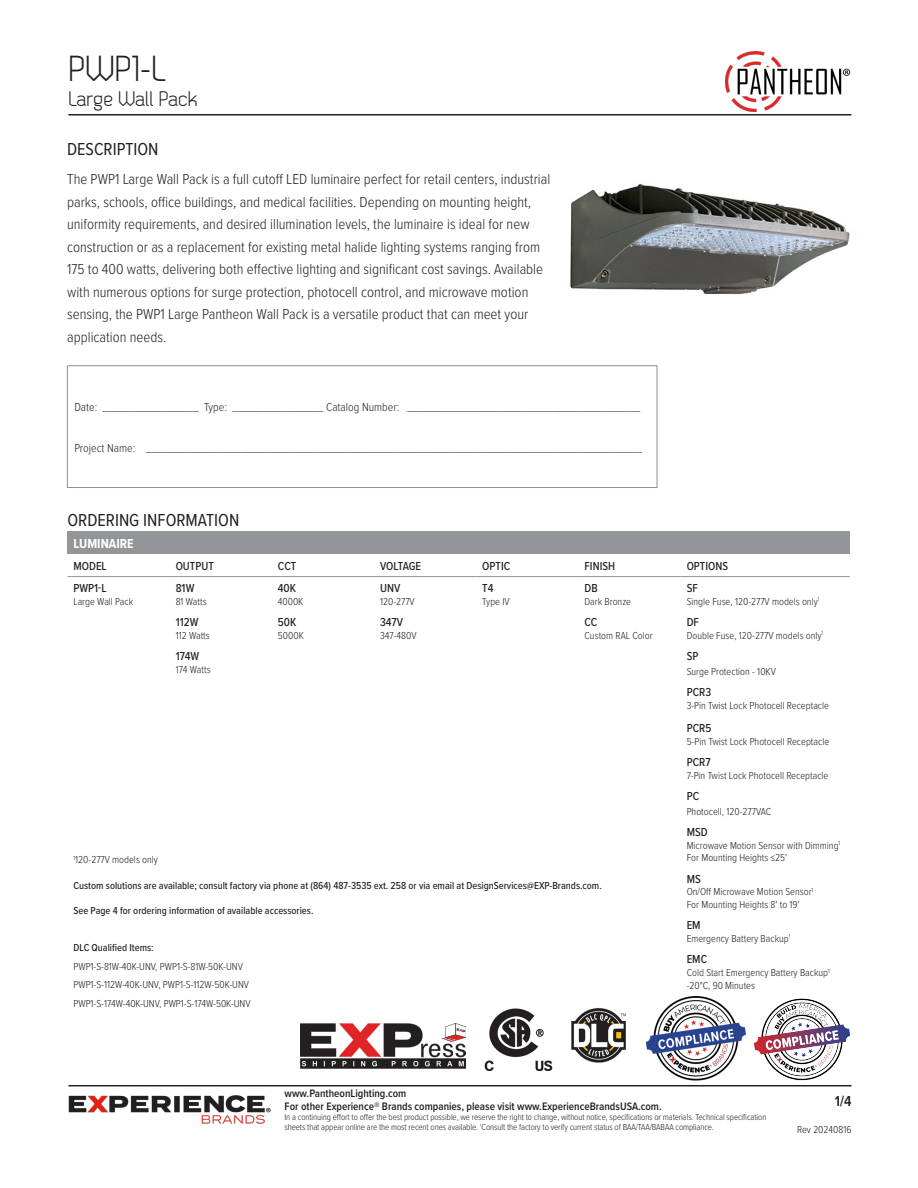
<style>
.page{position:relative;width:918px;height:1188px;background:#fff}
.page>*{position:absolute;margin:0;border:0;box-sizing:border-box;transform-origin:0 0}
.t1{font:36px "Dekar";color:#231f20}
.t2{font:21px "Dekar";color:#231f20}
.t3{font:18px "Proxima Nova Cond";color:#231f20}
.Description_Text{font:300 15px/22.5px "Proxima Nova Cond";color:#231f20}
.t4{font:600 15px "Proxima Nova Cond";color:#231f20}
.Ordering_Info_Title{font:700 13.5px "Proxima Nova Cond";color:#fff}
.t5{font:300 12px "Proxima Nova Cond";color:#231f20}
.Ordering_Info_Text{font:500 12px "Proxima Nova Cond";color:#231f20}
.t6{font:600 11.25px/12.8px "Proxima Nova Cond";color:#231f20}
.Ordering_Info_Text-2{font:300 10.5px/18.6px "Proxima Nova Cond";color:#231f20}
.Ordering_Info_Text-3{font:500 10.5px "Proxima Nova Cond";color:#231f20}
.t7{font:300 9px/9.8px "Proxima Nova Cond";letter-spacing:-.01em;color:#231f20}
.s1{font-weight:500}
</style>
<div class="page">
<hr style="left:68px;top:114px;width:783px;height:2px;background:#231f20">
<hr style="left:68px;top:1085px;width:783px;height:1px;background:#231f20">
<img style="left:68px;top:1095px;width:203px;height:29px">
<img style="left:725px;top:52px;width:125px;height:59px">
<div style="left:68px;top:532px;width:782px;height:22px;background:#939598"></div>
<hr style="left:68px;top:576px;width:102px;height:1px;background:#939598">
<hr style="left:170px;top:576px;width:102px;height:1px;background:#939598">
<hr style="left:272px;top:576px;width:102px;height:1px;background:#939598">
<hr style="left:374px;top:576px;width:102px;height:1px;background:#939598">
<hr style="left:476px;top:576px;width:102px;height:1px;background:#939598">
<hr style="left:579px;top:576px;width:102px;height:1px;background:#939598">
<hr style="left:681px;top:576px;width:169px;height:1px;background:#939598">
<div style="left:67px;top:366px;width:590px;height:122px;border:1px solid #8e9093"></div>
<img style="left:570px;top:184px;width:280px;height:111px">
<img style="left:484px;top:1008px;width:69px;height:62px">
<img style="left:571px;top:1008px;width:55px;height:55px">
<img style="left:646px;top:997px;width:100px;height:84px">
<img style="left:754px;top:998px;width:96px;height:83px">
<img style="left:300px;top:1023px;width:166px;height:45px">
<h1 class="t1" style="left:68px;top:51px;width:99px">PWP1-L</h1>
<h2 class="t2" style="left:68px;top:89px;width:131px">Large Wall Pack</h2>
<h1 class="t3" style="left:67px;top:136px;width:93px">DESCRIPTION</h1>
<p class="Description_Text" style="left:67px;top:167px;width:485px">The PWP1 Large Wall Pack is a full cutoff LED luminaire perfect for retail centers, industrial parks, schools, office buildings, and medical facilities. Depending on mounting height, uniformity requirements, and desired illumination levels, the luminaire is ideal for new construction or as a replacement for existing metal halide lighting systems ranging from 175 to 400 watts, delivering both effective lighting and significant cost savings. Available with numerous options for surge protection, photocell control, and microwave motion sensing, the PWP1 Large Pantheon Wall Pack is a versatile product that can meet your application needs.</p>
<h1 class="t5" style="left:74px;top:398px;width:567px">Date: ___________________ Type: __________________ Catalog Number: ______________________________________________</h1>
<h1 class="t5" style="left:74px;top:440px;width:569px">Project Name: __________________________________________________________________________________________________</h1>
<h1 class="t3" style="left:68px;top:506px;width:173px">ORDERING INFORMATION</h1>
<p class="Ordering_Info_Title" style="left:74px;top:534px;width:62px">LUMINAIRE</p>
<p class="Ordering_Info_Text" style="left:74px;top:557px;width:35px">MODEL</p>
<p class="Ordering_Info_Text" style="left:176px;top:557px;width:40px">OUTPUT</p>
<p class="Ordering_Info_Text" style="left:278px;top:557px;width:20px">CCT</p>
<p class="Ordering_Info_Text" style="left:380px;top:557px;width:43px">VOLTAGE</p>
<p class="Ordering_Info_Text" style="left:482px;top:557px;width:29px">OPTIC</p>
<p class="Ordering_Info_Text" style="left:585px;top:557px;width:32px">FINISH</p>
<p class="Ordering_Info_Text" style="left:687px;top:557px;width:43px">OPTIONS</p>
<p class="Ordering_Info_Text" style="left:74px;top:579px;width:35px">PWP1-L</p>
<p class="Ordering_Info_Text-2" style="left:74px;top:591px;width:61px">Large Wall Pack</p>
<p class="Ordering_Info_Text" style="left:687px;top:579px;width:13px">SF</p>
<p class="Ordering_Info_Text-2" style="left:687px;top:591px;width:134px">Single Fuse, 120-277V models only<sup>1</sup></p>
<p class="Ordering_Info_Text" style="left:176px;top:579px;width:20px">81W</p>
<p class="Ordering_Info_Text-2" style="left:176px;top:591px;width:33px">81 Watts</p>
<p class="Ordering_Info_Text" style="left:278px;top:579px;width:20px">40K</p>
<p class="Ordering_Info_Text-2" style="left:278px;top:591px;width:27px">4000K</p>
<p class="Ordering_Info_Text" style="left:380px;top:579px;width:22px">UNV</p>
<p class="Ordering_Info_Text-2" style="left:380px;top:591px;width:36px">120-277V</p>
<p class="Ordering_Info_Text" style="left:482px;top:579px;width:13px">T4</p>
<p class="Ordering_Info_Text-2" style="left:482px;top:591px;width:29px">Type IV</p>
<p class="Ordering_Info_Text" style="left:585px;top:579px;width:15px">DB</p>
<p class="Ordering_Info_Text-2" style="left:585px;top:591px;width:48px">Dark Bronze</p>
<p class="Ordering_Info_Text" style="left:176px;top:613px;width:24px">112W</p>
<p class="Ordering_Info_Text-2" style="left:176px;top:625px;width:36px">112 Watts</p>
<p class="Ordering_Info_Text" style="left:278px;top:613px;width:20px">50K</p>
<p class="Ordering_Info_Text-2" style="left:278px;top:625px;width:27px">5000K</p>
<p class="Ordering_Info_Text" style="left:380px;top:613px;width:25px">347V</p>
<p class="Ordering_Info_Text-2" style="left:380px;top:625px;width:38px">347-480V</p>
<p class="Ordering_Info_Text" style="left:585px;top:613px;width:14px">CC</p>
<p class="Ordering_Info_Text-2" style="left:585px;top:625px;width:70px">Custom RAL Color</p>
<p class="Ordering_Info_Text" style="left:687px;top:613px;width:14px">DF</p>
<p class="Ordering_Info_Text-2" style="left:687px;top:625px;width:138px">Double Fuse, 120-277V models only<sup>1</sup></p>
<p class="Ordering_Info_Text" style="left:176px;top:647px;width:25px">174W</p>
<p class="Ordering_Info_Text-2" style="left:176px;top:659px;width:36px">174 Watts</p>
<p class="Ordering_Info_Text" style="left:687px;top:647px;width:13px">SP</p>
<p class="Ordering_Info_Text-2" style="left:687px;top:661px;width:91px">Surge Protection - 10KV</p>
<p class="Ordering_Info_Text" style="left:687px;top:683px;width:26px">PCR3</p>
<p class="Ordering_Info_Text-2" style="left:687px;top:695px;width:144px">3-Pin Twist Lock Photocell Receptacle</p>
<p class="Ordering_Info_Text" style="left:687px;top:719px;width:26px">PCR5</p>
<p class="Ordering_Info_Text-2" style="left:687px;top:731px;width:144px">5-Pin Twist Lock Photocell Receptacle</p>
<p class="Ordering_Info_Text" style="left:687px;top:753px;width:25px">PCR7</p>
<p class="Ordering_Info_Text-2" style="left:687px;top:765px;width:143px">7-Pin Twist Lock Photocell Receptacle</p>
<p class="Ordering_Info_Text" style="left:687px;top:787px;width:14px">PC</p>
<p class="Ordering_Info_Text-2" style="left:687px;top:801px;width:86px">Photocell, 120-277VAC</p>
<p class="Ordering_Info_Text-2" style="left:74px;top:850px;width:86px"><sup>1</sup>120-277V models only</p>
<p class="Ordering_Info_Text-3" style="left:74px;top:877px;width:530px">Custom solutions are available; consult factory via phone at (864) 487-3535 ext. 258 or via email at DesignServices@EXP-Brands.com.</p>
<p class="Ordering_Info_Text-3" style="left:74px;top:903px;width:242px">See Page 4 for ordering information of available accessories.</p>
<p class="Ordering_Info_Text-2" style="left:74px;top:938px;width:179px"><span class="s1">DLC Qualified Items:<br></span>PWP1-S-81W-40K-UNV, PWP1-S-81W-50K-UNV PWP1-S-112W-40K-UNV, PWP1-S-112W-50K-UNV PWP1-S-174W-40K-UNV, PWP1-S-174W-50K-UNV</p>
<p class="Ordering_Info_Text" style="left:687px;top:823px;width:22px">MSD</p>
<p class="Ordering_Info_Text-2" style="left:687px;top:835px;width:155px">Microwave Motion Sensor with Dimming<sup>1</sup></p>
<p class="Ordering_Info_Text-2" style="left:687px;top:848px;width:102px">For Mounting Heights ≤25'</p>
<p class="Ordering_Info_Text" style="left:687px;top:870px;width:16px">MS</p>
<p class="Ordering_Info_Text-2" style="left:687px;top:882px;width:128px">On/Off Microwave Motion Sensor<sup>1</sup></p>
<p class="Ordering_Info_Text-2" style="left:687px;top:895px;width:114px">For Mounting Heights 8' to 19'</p>
<p class="Ordering_Info_Text" style="left:687px;top:917px;width:15px">EM</p>
<p class="Ordering_Info_Text-2" style="left:687px;top:929px;width:105px">Emergency Battery Backup<sup>1</sup></p>
<p class="Ordering_Info_Text" style="left:687px;top:951px;width:22px">EMC</p>
<p class="Ordering_Info_Text-2" style="left:687px;top:966px;width:145px;line-height:12.6px">Cold Start Emergency Battery Backup<sup>1 </sup>-20°C, 90 Minutes</p>
<p class="t6" style="left:285px;top:1087px;width:379px">www.PantheonLighting.com<br>For other Experience® Brands companies, please visit www.ExperienceBrandsUSA.com.</p>
<p class="t7" style="left:285px;top:1112px;width:483px">In a continuing effort to offer the best product possible, we reserve the right to change, without notice, specifications or materials. Technical specification sheets that appear online are the most recent ones available. <sup>‡</sup>Consult the factory to verify current status of BAA/TAA/BABAA compliance.</p>
<h3 class="t4" style="left:835px;top:1090px;width:18px">1/4</h3>
<p class="Ordering_Info_Text-2" style="left:797px;top:1120px;width:56px">Rev 20240816</p>
</div>
